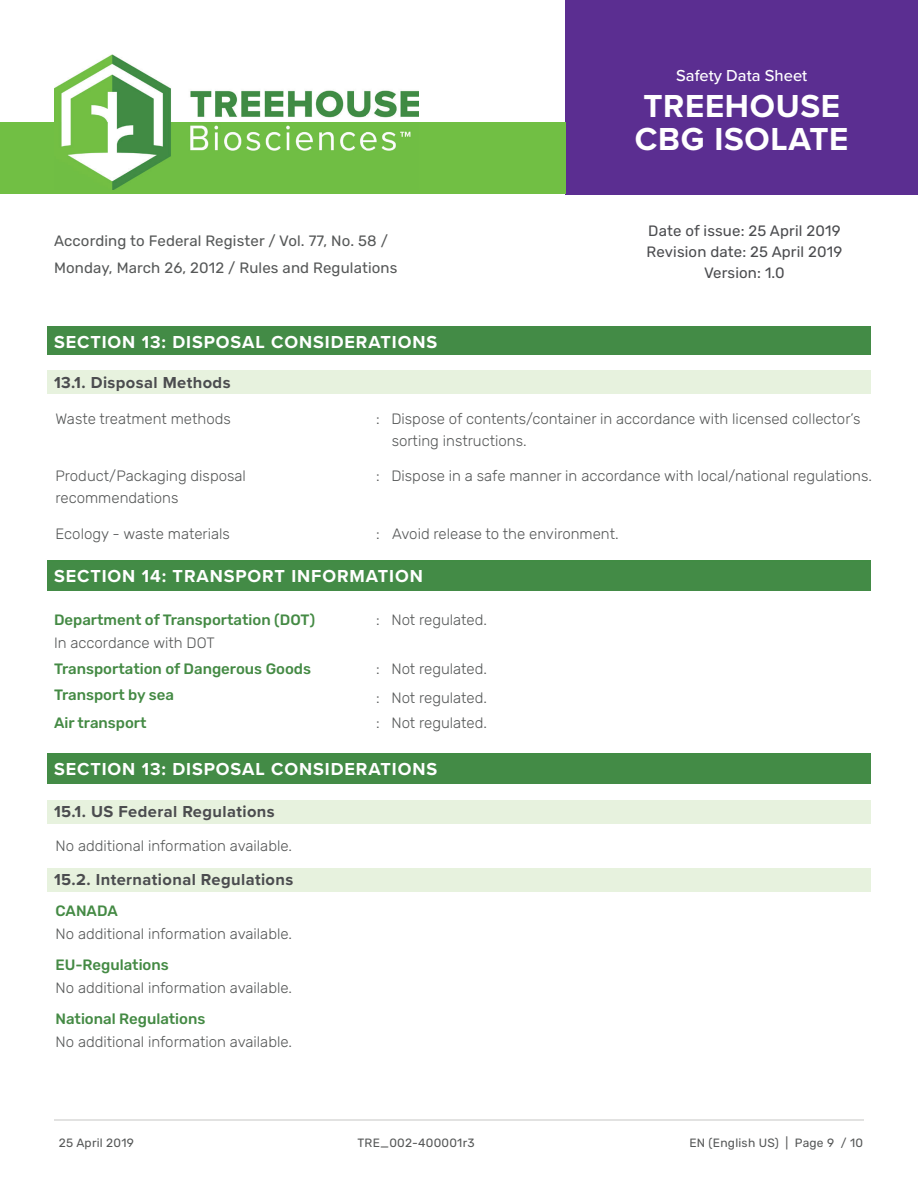
<style>
.page{position:relative;width:918px;height:1188px;background:#fff}
.page>*{position:absolute;margin:0;border:0;box-sizing:border-box;transform-origin:0 0}
.t1{font:700 33px/33px "Proxima Nova";letter-spacing:.02em;color:#fff}
.t2{font:700 18px "Proxima Nova";letter-spacing:.05em;color:#fff}
.t3{font:700 16.5px "Proxima Nova";letter-spacing:.025em;color:#4b4c4f}
.t4{font:500 16.5px "Proxima Nova";color:#fff}
.t5{font:300 15px/22.5px "Rubik";color:#565858}
.t6{font:500 15px/26.1px "Rubik";color:#448a44}
.t7{font:15px/27px "Rubik";letter-spacing:.01em;color:#565858}
.t8{font:15px/21px "Rubik";letter-spacing:.01em;color:#4b4c4f;text-align:center}
.t9{font:12px "Rubik";letter-spacing:.02em;color:#565858}
</style>
<div class="page">
<hr style="left:54px;top:1120px;width:809px;height:1px;background:#e2e2e1">
<div style="left:47px;top:371px;width:824px;height:23px;background:#e7f2de"></div>
<div style="left:47px;top:326px;width:824px;height:29px;background:#438b46"></div>
<div style="left:47px;top:560px;width:824px;height:29px;background:#418c44"></div>
<div style="left:47px;top:562px;width:824px;height:29px;background:#438b46"></div>
<div style="left:47px;top:800px;width:824px;height:23px;background:#e7f2de"></div>
<div style="left:47px;top:868px;width:824px;height:23px;background:#e7f2de"></div>
<div style="left:47px;top:754px;width:824px;height:28px;background:#418c44"></div>
<div style="left:47px;top:755px;width:824px;height:29px;background:#438b46"></div>
<div style="left:565px;top:0;width:353px;height:194px;background:#5b2e91"></div>
<div style="left:0;top:122px;width:565px;height:72px;background:#71bf44"></div>
<img style="left:54px;top:54px;width:365px;height:136px">
<p class="t4" style="left:676px;top:63px;width:133px">Safety Data Sheet</p>
<h1 class="t1" style="left:635px;top:88px;width:215px">TREEHOUSE<br>CBG ISOLATE</h1>
<p class="t7" style="left:54px;top:228px;width:345px">According to Federal Register / Vol. 77, No. 58 /<br>Monday, March 26, 2012 / Rules and Regulations</p>
<p class="t8" style="left:647px;top:221px;width:197px">Date of issue: 25 April 2019<br>Revision date: 25 April 2019<br>Version: 1.0</p>
<p class="t2" style="left:54px;top:328px;width:385px">SECTION 13: DISPOSAL CONSIDERATIONS</p>
<p class="t3" style="left:54px;top:370px;width:178px">13.1. Disposal Methods</p>
<p class="t5" style="left:56px;top:408px;width:177px">Waste treatment methods</p>
<p class="t5" style="left:56px;top:465px;width:192px">Product/Packaging disposal recommendations</p>
<p class="t5" style="left:56px;top:523px;width:176px">Ecology - waste materials</p>
<p class="t5" style="left:392px;top:408px;width:470px;text-indent:-15px">: Dispose of contents/container in accordance with licensed collector’s sorting instructions.</p>
<p class="t5" style="left:376px;top:465px;width:497px">: Dispose in a safe manner in accordance with local/national regulations.</p>
<p class="t5" style="left:376px;top:523px;width:244px">: Avoid release to the environment.</p>
<p class="t2" style="left:54px;top:562px;width:370px">SECTION 14: TRANSPORT INFORMATION</p>
<p class="t6" style="left:54px;top:607px;width:263px">Department of Transportation (DOT)</p>
<p class="t6" style="left:54px;top:656px;width:259px">Transportation of Dangerous Goods<br>Transport by sea</p>
<p class="t6" style="left:54px;top:710px;width:94px">Air transport</p>
<p class="t5" style="left:376px;top:609px;width:112px">: Not regulated.</p>
<p class="t5" style="left:376px;top:655px;width:112px;line-height:28.5px">: Not regulated. : Not regulated.</p>
<p class="t5" style="left:376px;top:712px;width:112px">: Not regulated.</p>
<p class="t2" style="left:54px;top:756px;width:385px">SECTION 13: DISPOSAL CONSIDERATIONS</p>
<p class="t3" style="left:54px;top:799px;width:222px">15.1. US Federal Regulations</p>
<p class="t5" style="left:54px;top:631px;width:162px">In accordance with DOT</p>
<p class="t5" style="left:56px;top:835px;width:238px">No additional information available.</p>
<p class="t3" style="left:54px;top:867px;width:241px">15.2. International Regulations</p>
<p class="t6" style="left:56px;top:899px;width:64px">CANADA</p>
<p class="t5" style="left:56px;top:923px;width:238px">No additional information available.</p>
<p class="t6" style="left:56px;top:953px;width:115px">EU-Regulations</p>
<p class="t5" style="left:56px;top:977px;width:238px">No additional information available.</p>
<p class="t6" style="left:56px;top:1007px;width:151px">National Regulations</p>
<p class="t5" style="left:56px;top:1031px;width:238px">No additional information available.</p>
<p class="t9" style="left:59px;top:1136px;width:77px">25 April 2019</p>
<p class="t9" style="left:689px;top:1136px;width:175px">EN (English US) | Page 9 / 10</p>
<p class="t9" style="left:357px;top:1136px;width:119px">TRE_002-400001r3</p>
</div>
